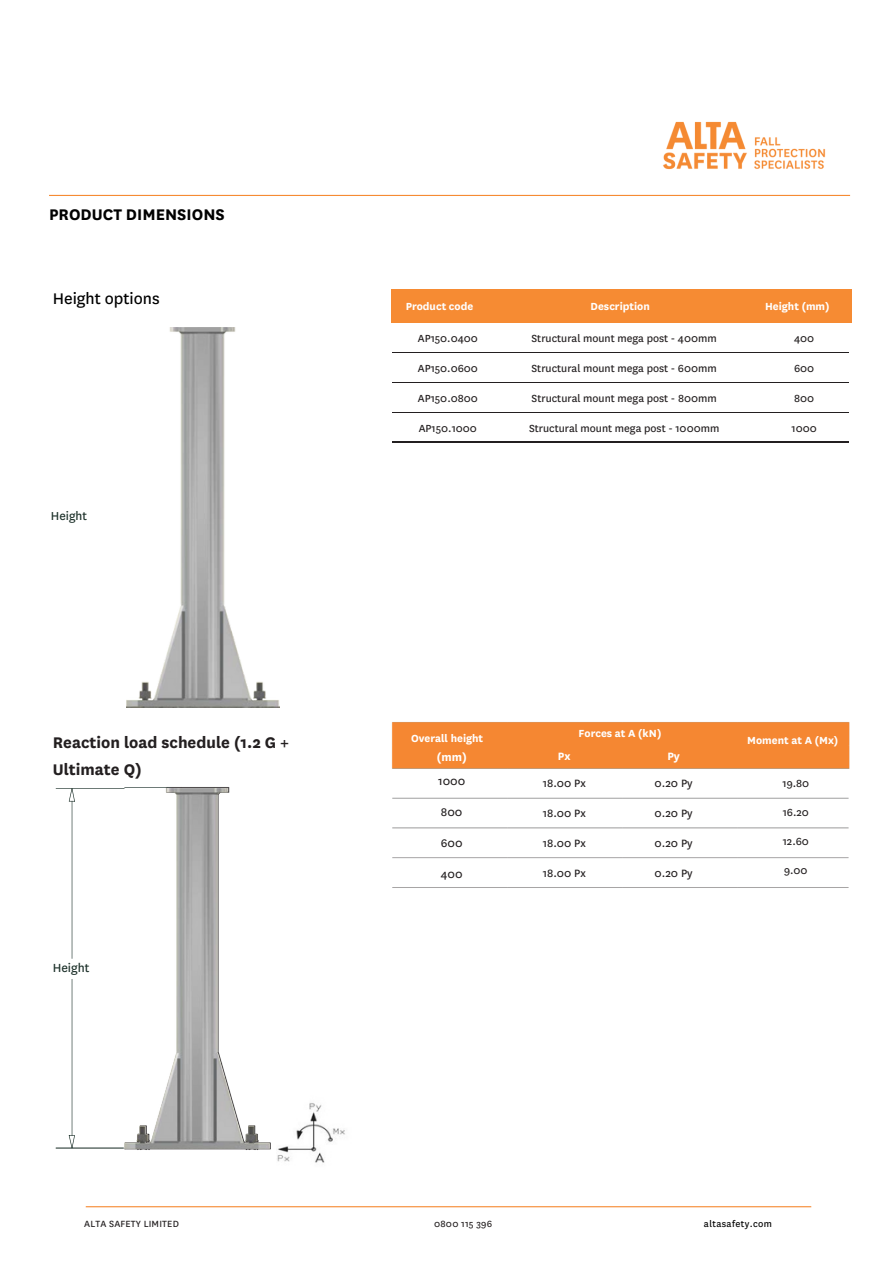
<style>
.page{position:relative;width:894px;height:1264px;background:#fff}
.page>*{position:absolute;margin:0;border:0;box-sizing:border-box;transform-origin:0 0}
.t1{font:700 18px/27px "National";color:#231f20}
.t2{font:700 18px "National";color:#000}
.t3{font:18px "National";color:#000}
.t4{font:13.8px "National";color:#1d312a}
.t5{font:13.5px "National";color:#1d312a}
.t6{font:12.9px "National";color:#231f20}
.t7{font:700 12.9px/23.7px "National";color:#fff}
.t8{font:12.45px/26.8px "National";color:#231f20;text-align:center}
.t9{font:12px "National";color:#231f20}
.t10{font:700 12px "National";color:#fefefe}
.t11{font:700 12px "National";color:#fff}
.t12{font:10.5px "National";letter-spacing:.02em;color:#231f20}
.t13{font:10.5px "National";letter-spacing:.035em;color:#000}
.s1{font-weight:400;color:#231f20}
.s2{font-weight:700;color:#fff}
</style>
<div class="page">
<img style="left:126px;top:328px;width:153px;height:379px">
<img style="left:124px;top:788px;width:146px;height:360px">
<img style="left:277px;top:1103px;width:68px;height:60px">
<svg style="left:56px;top:788px;width:68px;height:170px"></svg>
<svg style="left:56px;top:978px;width:68px;height:170px"></svg>
<hr style="left:86px;top:1206px;width:725px;height:1px;background:#f68b33">
<img style="left:636px;top:121px;width:215px;height:75px">
<hr style="left:49px;top:195px;width:800px;height:1px;background:#f68b33">
<img style="left:392px;top:722px;width:458px;height:166px">
<hr style="left:392px;top:352px;width:101px;height:1px;background:#231f20">
<hr style="left:493px;top:352px;width:257px;height:1px;background:#231f20">
<hr style="left:750px;top:352px;width:97px;height:1px;background:#231f20">
<hr style="left:392px;top:382px;width:101px;height:1px;background:#231f20">
<hr style="left:493px;top:382px;width:257px;height:1px;background:#231f20">
<hr style="left:750px;top:382px;width:97px;height:1px;background:#231f20">
<hr style="left:392px;top:412px;width:101px;height:1px;background:#231f20">
<hr style="left:493px;top:412px;width:257px;height:1px;background:#231f20">
<hr style="left:750px;top:412px;width:97px;height:1px;background:#231f20">
<hr style="left:392px;top:442px;width:101px;height:1px;background:#231f20">
<hr style="left:493px;top:442px;width:257px;height:1px;background:#231f20">
<hr style="left:750px;top:442px;width:97px;height:1px;background:#231f20">
<div style="left:391px;top:289px;width:460px;height:33px;background:#f68b33"></div>
<h3 class="t2" style="left:49px;top:203px;width:177px">PRODUCT DIMENSIONS</h3>
<p class="t3" style="left:53px;top:288px;width:108px">Height options</p>
<h2 class="t5" style="left:51px;top:508px;width:38px">Height</h2>
<p class="t1" style="left:53px;top:728px;width:238px">Reaction load schedule (1.2 G +<br>Ultimate Q)</p>
<p class="t4" style="left:53px;top:960px;width:38px">Height</p>
<h5 class="t10" style="left:405px;top:299px;width:69px">Product code</h5>
<h3 class="t9" style="left:418px;top:331px;width:62px">AP150.0400</h3>
<h3 class="t9" style="left:417px;top:361px;width:62px">AP150.0600</h3>
<h3 class="t9" style="left:418px;top:391px;width:61px">AP150.0800</h3>
<h3 class="t9" style="left:418px;top:421px;width:60px">AP150.1000</h3>
<h3 class="t11" style="left:590px;top:299px;width:61px">Description</h3>
<h5 class="t9" style="left:531px;top:331px;width:187px">Structural mount mega post - 400mm</h5>
<h5 class="t9" style="left:531px;top:361px;width:187px">Structural mount mega post - 600mm</h5>
<h5 class="t9" style="left:531px;top:391px;width:186px">Structural mount mega post - 800mm</h5>
<h5 class="t9" style="left:529px;top:421px;width:192px">Structural mount mega post - 1000mm</h5>
<h5 class="t11" style="left:764px;top:299px;width:66px">Height (mm)</h5>
<h6 class="t9" style="left:793px;top:331px;width:22px">400</h6>
<h6 class="t9" style="left:793px;top:361px;width:22px">600</h6>
<h6 class="t9" style="left:793px;top:391px;width:22px">800</h6>
<h6 class="t9" style="left:791px;top:421px;width:27px">1000</h6>
<h5 class="t11" style="left:411px;top:730px;width:74px">Overall height</h5>
<h4 class="t7" style="left:436px;top:745px;width:31px">(mm)<br><span class="s1">1000</span></h4>
<h4 class="t6" style="left:441px;top:804px;width:23px">800</h4>
<h4 class="t6" style="left:441px;top:835px;width:23px">600</h4>
<h4 class="t6" style="left:441px;top:866px;width:23px">400</h4>
<h5 class="t10" style="left:578px;top:726px;width:84px">Forces at A (kN)</h5>
<h5 class="t8" style="left:542px;top:743px;width:44px"><span class="s2">Px<br></span>18.00 Px</h5>
<h5 class="t8" style="left:542px;top:800px;width:44px">18.00 Px</h5>
<h5 class="t8" style="left:542px;top:830px;width:44px">18.00 Px</h5>
<h5 class="t8" style="left:542px;top:860px;width:44px">18.00 Px</h5>
<p class="t8" style="left:654px;top:743px;width:39px"><span class="s2">Py<br></span>0.20 Py</p>
<p class="t8" style="left:654px;top:800px;width:39px">0.20 Py</p>
<p class="t8" style="left:654px;top:830px;width:39px">0.20 Py</p>
<p class="t8" style="left:654px;top:860px;width:39px">0.20 Py</p>
<h3 class="t10" style="left:747px;top:733px;width:92px">Moment at A (Mx)</h3>
<h5 class="t9" style="left:782px;top:776px;width:28px">19.80</h5>
<h5 class="t9" style="left:782px;top:805px;width:28px">16.20</h5>
<h5 class="t9" style="left:782px;top:834px;width:28px">12.60</h5>
<h5 class="t9" style="left:783px;top:863px;width:25px">9.00</h5>
<p class="t12" style="left:84px;top:1217px;width:96px">ALTA SAFETY LIMITED</p>
<h3 class="t12" style="left:434px;top:1217px;width:59px">0800 115 396</h3>
<p class="t13" style="left:703px;top:1217px;width:70px">altasafety.com</p>
</div>
